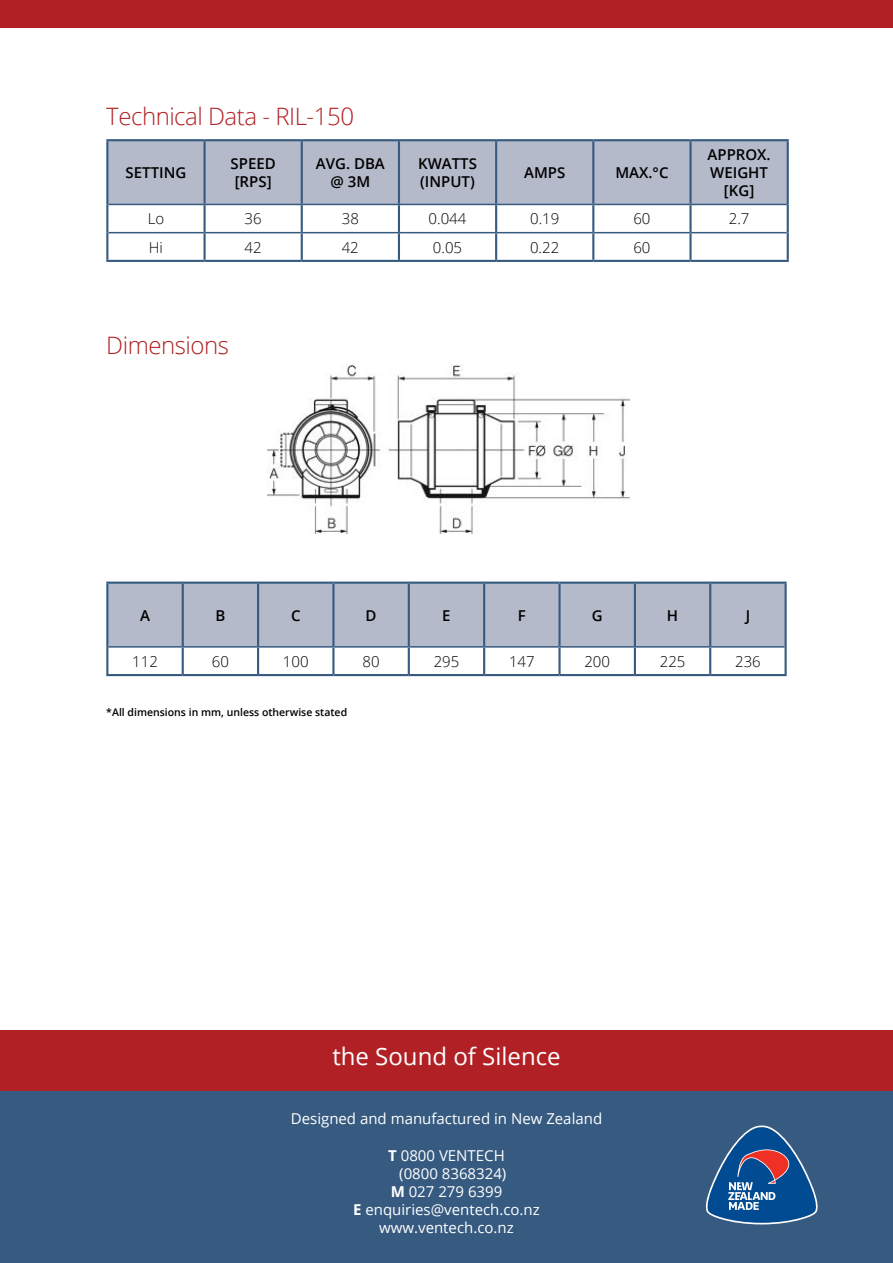
<style>
.page{position:relative;width:893px;height:1263px;background:#fff}
.page>*{position:absolute;margin:0;border:0;box-sizing:border-box;transform-origin:0 0}
.t1{font:300 24px "Open Sans";letter-spacing:-.02em;color:#b12024}
.t2{font:24px "Open Sans";color:#fff}
.t3{font:15px "Open Sans";color:#fff}
.t4{font:600 15px/18px "Open Sans";color:#000}
.t5{font:300 15px "Open Sans";color:#000}
.t6{font:600 10.5px "Open Sans";color:#000}
.s1{font-weight:700}
</style>
<div class="page">
<div style="left:0;top:0;width:893px;height:28px;background:#b12024"></div>
<div style="left:0;top:1030px;width:893px;height:61px;background:#b12024"></div>
<div style="left:0;top:1091px;width:893px;height:172px;background:#365a80"></div>
<svg style="left:706px;top:1125px;width:112px;height:99px"></svg>
<div style="left:108px;top:141px;width:679px;height:63px;background:#b5baca"></div>
<hr style="left:106px;top:139px;width:99px;height:2px;background:#365a80">
<hr style="left:106px;top:141px;width:2px;height:63px;background:#365a80">
<hr style="left:205px;top:139px;width:97px;height:2px;background:#365a80">
<hr style="left:203px;top:141px;width:3px;height:63px;background:#365a80">
<hr style="left:302px;top:139px;width:97px;height:2px;background:#365a80">
<hr style="left:301px;top:141px;width:2px;height:63px;background:#365a80">
<hr style="left:399px;top:139px;width:97px;height:2px;background:#365a80">
<hr style="left:398px;top:141px;width:2px;height:63px;background:#365a80">
<hr style="left:496px;top:139px;width:97px;height:2px;background:#365a80">
<hr style="left:495px;top:141px;width:2px;height:63px;background:#365a80">
<hr style="left:593px;top:139px;width:97px;height:2px;background:#365a80">
<hr style="left:592px;top:141px;width:2px;height:63px;background:#365a80">
<hr style="left:690px;top:139px;width:99px;height:2px;background:#365a80">
<hr style="left:689px;top:141px;width:3px;height:63px;background:#365a80">
<hr style="left:787px;top:141px;width:2px;height:63px;background:#365a80">
<hr style="left:106px;top:204px;width:2px;height:29px;background:#365a80">
<hr style="left:203px;top:205px;width:3px;height:27px;background:#365a80">
<hr style="left:301px;top:205px;width:2px;height:27px;background:#365a80">
<hr style="left:398px;top:205px;width:2px;height:27px;background:#365a80">
<hr style="left:495px;top:205px;width:2px;height:27px;background:#365a80">
<hr style="left:592px;top:205px;width:2px;height:27px;background:#365a80">
<hr style="left:689px;top:205px;width:3px;height:27px;background:#365a80">
<hr style="left:787px;top:204px;width:2px;height:29px;background:#365a80">
<hr style="left:106px;top:233px;width:2px;height:27px;background:#365a80">
<hr style="left:203px;top:233px;width:3px;height:27px;background:#365a80">
<hr style="left:301px;top:233px;width:2px;height:27px;background:#365a80">
<hr style="left:398px;top:233px;width:2px;height:27px;background:#365a80">
<hr style="left:495px;top:233px;width:2px;height:27px;background:#365a80">
<hr style="left:592px;top:233px;width:2px;height:27px;background:#365a80">
<hr style="left:689px;top:233px;width:3px;height:27px;background:#365a80">
<hr style="left:787px;top:233px;width:2px;height:27px;background:#365a80">
<hr style="left:106px;top:260px;width:99px;height:2px;background:#365a80">
<hr style="left:205px;top:260px;width:97px;height:2px;background:#365a80">
<hr style="left:302px;top:260px;width:97px;height:2px;background:#365a80">
<hr style="left:399px;top:260px;width:97px;height:2px;background:#365a80">
<hr style="left:496px;top:260px;width:97px;height:2px;background:#365a80">
<hr style="left:593px;top:260px;width:97px;height:2px;background:#365a80">
<hr style="left:690px;top:260px;width:99px;height:2px;background:#365a80">
<hr style="left:108px;top:204px;width:97px;height:1px;background:#365a80">
<hr style="left:205px;top:204px;width:97px;height:1px;background:#365a80">
<hr style="left:302px;top:204px;width:97px;height:1px;background:#365a80">
<hr style="left:399px;top:204px;width:97px;height:1px;background:#365a80">
<hr style="left:496px;top:204px;width:97px;height:1px;background:#365a80">
<hr style="left:593px;top:204px;width:97px;height:1px;background:#365a80">
<hr style="left:690px;top:204px;width:97px;height:1px;background:#365a80">
<hr style="left:108px;top:232px;width:97px;height:1px;background:#365a80">
<hr style="left:205px;top:232px;width:97px;height:1px;background:#365a80">
<hr style="left:302px;top:232px;width:97px;height:1px;background:#365a80">
<hr style="left:399px;top:232px;width:97px;height:1px;background:#365a80">
<hr style="left:496px;top:232px;width:97px;height:1px;background:#365a80">
<hr style="left:593px;top:232px;width:97px;height:1px;background:#365a80">
<hr style="left:690px;top:232px;width:97px;height:1px;background:#365a80">
<div style="left:108px;top:584px;width:676px;height:62px;background:#b5baca"></div>
<hr style="left:106px;top:582px;width:77px;height:2px;background:#365a80">
<hr style="left:106px;top:584px;width:2px;height:63px;background:#365a80">
<hr style="left:183px;top:582px;width:75px;height:2px;background:#365a80">
<hr style="left:182px;top:584px;width:2px;height:62px;background:#365a80">
<hr style="left:258px;top:582px;width:75px;height:2px;background:#365a80">
<hr style="left:257px;top:584px;width:2px;height:62px;background:#365a80">
<hr style="left:333px;top:582px;width:76px;height:2px;background:#365a80">
<hr style="left:332px;top:584px;width:2px;height:62px;background:#365a80">
<hr style="left:409px;top:582px;width:75px;height:2px;background:#365a80">
<hr style="left:408px;top:584px;width:2px;height:62px;background:#365a80">
<hr style="left:484px;top:582px;width:75px;height:2px;background:#365a80">
<hr style="left:483px;top:584px;width:2px;height:62px;background:#365a80">
<hr style="left:559px;top:582px;width:76px;height:2px;background:#365a80">
<hr style="left:558px;top:584px;width:3px;height:62px;background:#365a80">
<hr style="left:635px;top:582px;width:75px;height:2px;background:#365a80">
<hr style="left:634px;top:584px;width:2px;height:62px;background:#365a80">
<hr style="left:710px;top:582px;width:77px;height:2px;background:#365a80">
<hr style="left:709px;top:584px;width:2px;height:62px;background:#365a80">
<hr style="left:784px;top:584px;width:3px;height:63px;background:#365a80">
<hr style="left:106px;top:647px;width:2px;height:27px;background:#365a80">
<hr style="left:182px;top:648px;width:2px;height:26px;background:#365a80">
<hr style="left:257px;top:648px;width:2px;height:26px;background:#365a80">
<hr style="left:332px;top:648px;width:2px;height:26px;background:#365a80">
<hr style="left:408px;top:648px;width:2px;height:26px;background:#365a80">
<hr style="left:483px;top:648px;width:2px;height:26px;background:#365a80">
<hr style="left:558px;top:648px;width:3px;height:26px;background:#365a80">
<hr style="left:634px;top:648px;width:2px;height:26px;background:#365a80">
<hr style="left:709px;top:648px;width:2px;height:26px;background:#365a80">
<hr style="left:784px;top:647px;width:3px;height:27px;background:#365a80">
<hr style="left:106px;top:674px;width:77px;height:2px;background:#365a80">
<hr style="left:183px;top:674px;width:75px;height:2px;background:#365a80">
<hr style="left:258px;top:674px;width:75px;height:2px;background:#365a80">
<hr style="left:333px;top:674px;width:76px;height:2px;background:#365a80">
<hr style="left:409px;top:674px;width:75px;height:2px;background:#365a80">
<hr style="left:484px;top:674px;width:75px;height:2px;background:#365a80">
<hr style="left:559px;top:674px;width:76px;height:2px;background:#365a80">
<hr style="left:635px;top:674px;width:75px;height:2px;background:#365a80">
<hr style="left:710px;top:674px;width:77px;height:2px;background:#365a80">
<hr style="left:108px;top:646px;width:75px;height:2px;background:#365a80">
<hr style="left:183px;top:646px;width:75px;height:2px;background:#365a80">
<hr style="left:258px;top:646px;width:75px;height:2px;background:#365a80">
<hr style="left:333px;top:646px;width:76px;height:2px;background:#365a80">
<hr style="left:409px;top:646px;width:75px;height:2px;background:#365a80">
<hr style="left:484px;top:646px;width:75px;height:2px;background:#365a80">
<hr style="left:559px;top:646px;width:76px;height:2px;background:#365a80">
<hr style="left:635px;top:646px;width:75px;height:2px;background:#365a80">
<hr style="left:710px;top:646px;width:74px;height:2px;background:#365a80">
<img style="left:268px;top:365px;width:362px;height:169px">
<h1 class="t1" style="left:106px;top:100px;width:249px">Technical Data - RIL-150</h1>
<p class="t4" style="left:126px;top:163px;width:62px">SETTING</p>
<p class="t4" style="left:231px;top:154px;width:47px">SPEED [RPS]</p>
<p class="t4" style="left:316px;top:154px;width:70px;text-align:center">AVG. DBA @ 3M</p>
<p class="t4" style="left:418px;top:154px;width:60px">KWATTS (INPUT)</p>
<p class="t4" style="left:524px;top:163px;width:43px">AMPS</p>
<p class="t4" style="left:615px;top:163px;width:55px">MAX.°C</p>
<p class="t4" style="left:707px;top:145px;width:65px;text-align:center">APPROX.<br>WEIGHT [KG]</p>
<p class="t5" style="left:148px;top:209px;width:18px">Lo</p>
<p class="t5" style="left:245px;top:209px;width:19px">36</p>
<p class="t5" style="left:342px;top:209px;width:19px">38</p>
<p class="t5" style="left:429px;top:209px;width:39px">0.044</p>
<p class="t5" style="left:530px;top:209px;width:31px">0.19</p>
<p class="t5" style="left:633px;top:209px;width:19px">60</p>
<p class="t5" style="left:729px;top:209px;width:22px">2.7</p>
<p class="t5" style="left:149px;top:237px;width:16px">Hi</p>
<p class="t5" style="left:245px;top:237px;width:19px">42</p>
<p class="t5" style="left:342px;top:237px;width:19px">42</p>
<p class="t5" style="left:433px;top:237px;width:31px">0.05</p>
<p class="t5" style="left:530px;top:237px;width:31px">0.22</p>
<p class="t5" style="left:633px;top:237px;width:19px">60</p>
<h1 class="t1" style="left:106px;top:329px;width:124px">Dimensions</h1>
<p class="t4" style="left:140px;top:606px;width:11px">A</p>
<p class="t4" style="left:215px;top:606px;width:11px">B</p>
<p class="t4" style="left:291px;top:606px;width:11px">C</p>
<p class="t4" style="left:366px;top:606px;width:13px">D</p>
<p class="t4" style="left:442px;top:606px;width:10px">E</p>
<p class="t4" style="left:518px;top:606px;width:9px">F</p>
<p class="t4" style="left:592px;top:606px;width:12px">G</p>
<p class="t4" style="left:667px;top:606px;width:13px">H</p>
<p class="t4" style="left:746px;top:606px;width:6px">J</p>
<p class="t5" style="left:132px;top:651px;width:27px">112</p>
<p class="t5" style="left:212px;top:651px;width:19px">60</p>
<p class="t5" style="left:283px;top:651px;width:27px">100</p>
<p class="t5" style="left:363px;top:651px;width:19px">80</p>
<p class="t5" style="left:434px;top:651px;width:27px">295</p>
<p class="t5" style="left:509px;top:651px;width:27px">147</p>
<p class="t5" style="left:584px;top:651px;width:27px">200</p>
<p class="t5" style="left:660px;top:651px;width:27px">225</p>
<p class="t5" style="left:735px;top:651px;width:27px">236</p>
<p class="t6" style="left:106px;top:705px;width:242px">*All dimensions in mm, unless otherwise stated</p>
<h1 class="t2" style="left:332px;top:1040px;width:230px">the Sound of Silence</h1>
<p class="t3" style="left:291px;top:1108px;width:313px">Designed and manufactured in New Zealand</p>
<p class="t3" style="left:388px;top:1145px;width:118px"><span class="s1">T</span> 0800 VENTECH</p>
<p class="t3" style="left:399px;top:1163px;width:109px">(0800 8368324)</p>
<p class="t3" style="left:391px;top:1181px;width:113px"><span class="s1">M</span> 027 279 6399</p>
<p class="t3" style="left:353px;top:1199px;width:188px"><span class="s1">E</span> enquiries@ventech.co.nz</p>
<p class="t3" style="left:379px;top:1217px;width:136px">www.ventech.co.nz</p>
</div>
